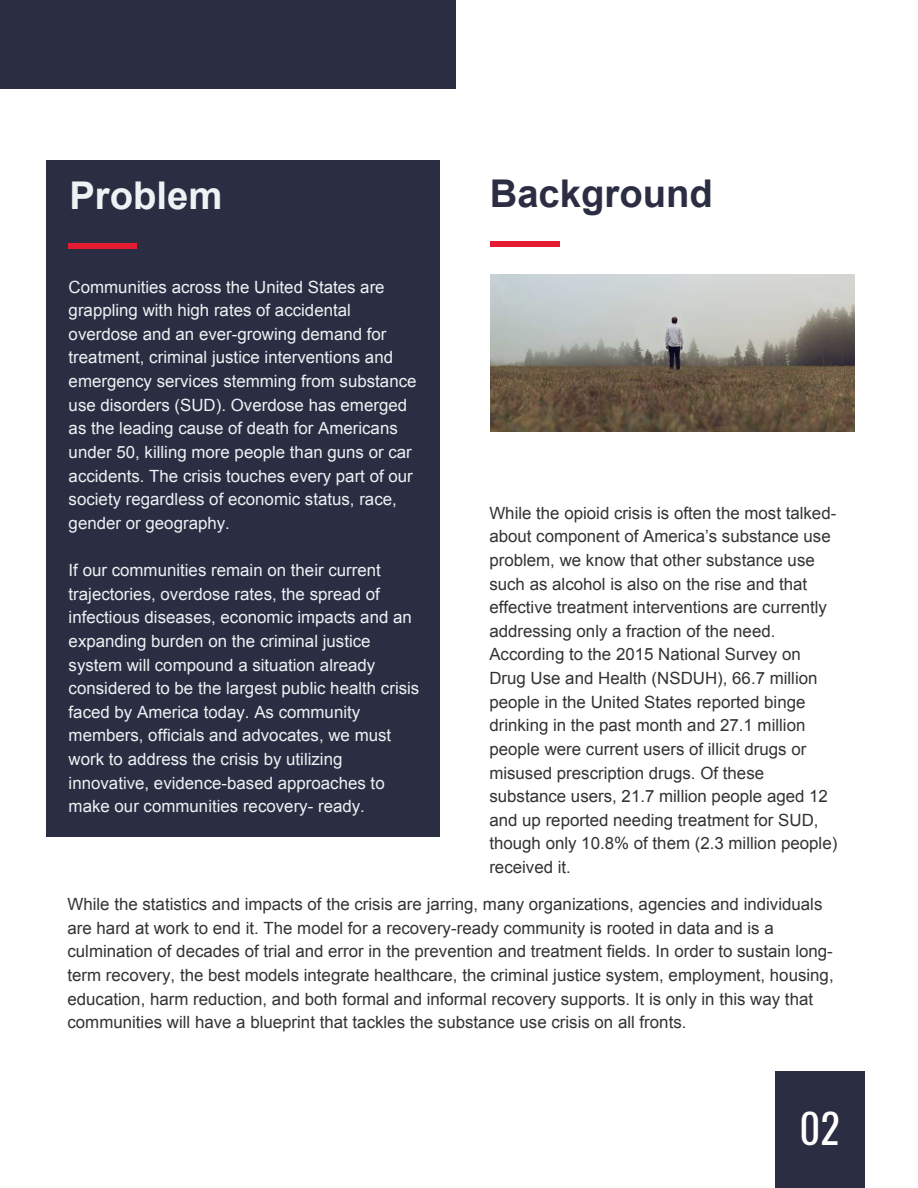
<style>
.page{position:relative;width:918px;height:1188px;background:#fff}
.page>*{position:absolute;margin:0;border:0;box-sizing:border-box;transform-origin:0 0}
.t1{font:40.5px "Oswald";color:#fff}
.t2{font:700 38.25px "Arial";color:#2b2d42}
.t3{font:700 38.25px "Arial";color:#edf2f4}
.t4{font:16.8px/23.7px "Arial";color:#333}
.t5{font:16.8px/23.7px "Arial";color:#edf2f4}
</style>
<div class="page">
<div style="left:46px;top:161px;width:394px;height:676px;background:#2b2d42"></div>
<img style="left:490px;top:274px;width:365px;height:158px">
<div style="left:69px;top:243px;width:68px;height:6px;background:#e51b31"></div>
<div style="left:0;top:0;width:456px;height:89px;background:#2b2d42"></div>
<div style="left:491px;top:241px;width:69px;height:5px;background:#e51b31"></div>
<div style="left:775px;top:1071px;width:90px;height:117px;background:#2b2d42"></div>
<h2 class="t3" style="left:69px;top:170px;width:155px">Problem</h2>
<p class="t5" style="left:69px;top:275px;width:349px">Communities across the United States are grappling with high rates of accidental overdose and an ever-growing demand for treatment, criminal justice interventions and emergency services stemming from substance use disorders (SUD). Overdose has emerged as the leading cause of death for Americans under 50, killing more people than guns or car accidents. The crisis touches every part of our society regardless of economic status, race, gender or geography.</p>
<p class="t5" style="left:69px;top:558px;width:352px">If our communities remain on their current trajectories, overdose rates, the spread of infectious diseases, economic impacts and an expanding burden on the criminal justice system will compound a situation already considered to be the largest public health crisis faced by America today. As community members, officials and advocates, we must work to address the crisis by utilizing innovative, evidence-based approaches to make our communities recovery- ready.</p>
<h2 class="t2" style="left:490px;top:168px;width:225px">Background</h2>
<p class="t4" style="left:489px;top:501px;width:349px">While the opioid crisis is often the most talked&shy;about component of America’s substance use problem, we know that other substance use such as alcohol is also on the rise and that effective treatment interventions are currently addressing only a fraction of the need.<br>According to the 2015 National Survey on Drug Use and Health (NSDUH), 66.7 million people in the United States reported binge drinking in the past month and 27.1 million people were current users of illicit drugs or misused prescription drugs. Of these substance users, 21.7 million people aged 12 and up reported needing treatment for SUD, though only 10.8% of them (2.3 million people) received it.</p>
<p class="t4" style="left:68px;top:893px;width:768px">While the statistics and impacts of the crisis are jarring, many organizations, agencies and individuals are hard at work to end it. The model for a recovery-ready community is rooted in data and is a culmination of decades of trial and error in the prevention and treatment fields. In order to sustain long&shy;term recovery, the best models integrate healthcare, the criminal justice system, employment, housing, education, harm reduction, and both formal and informal recovery supports. It is only in this way that communities will have a blueprint that tackles the substance use crisis on all fronts.</p>
<h1 class="t1" style="left:800px;top:1093px;width:42px">02</h1>
</div>
